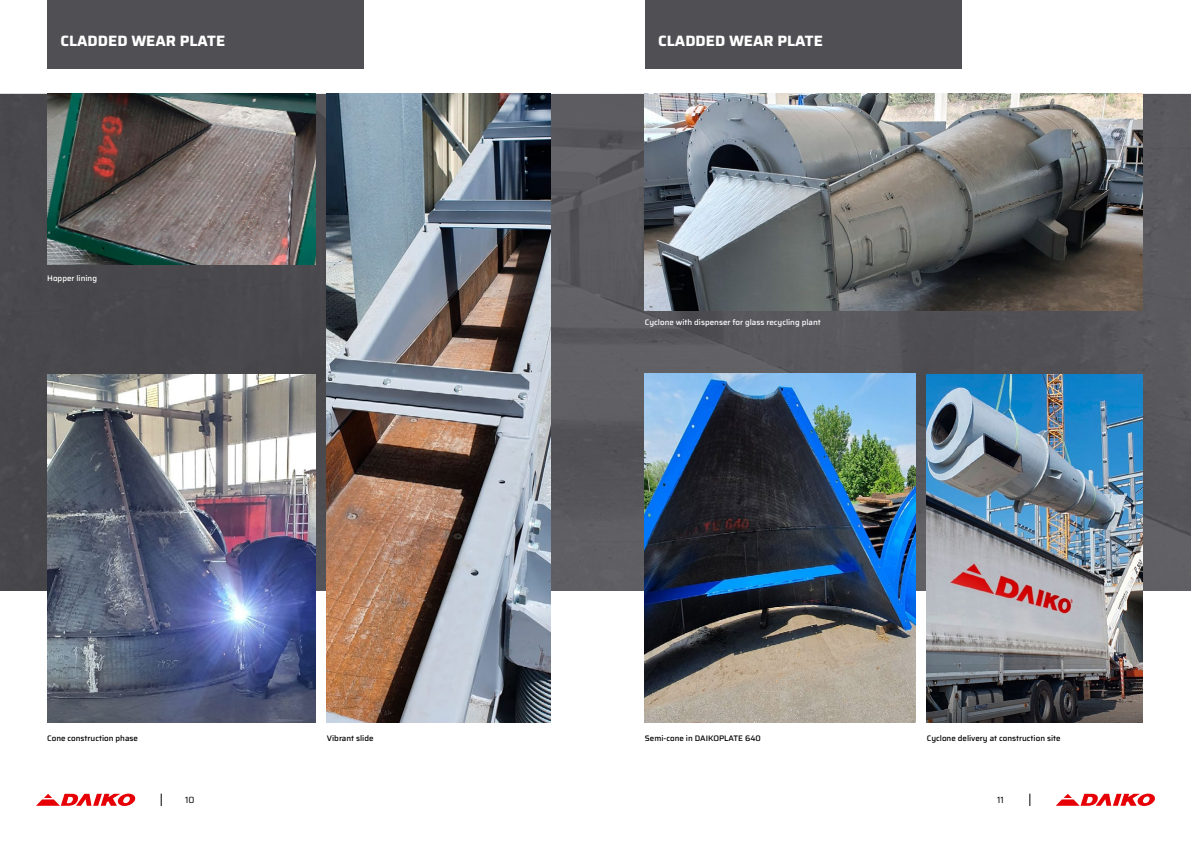
<style>
.page{position:relative;width:1191px;height:842px;background:#fff}
.page>*{position:absolute;margin:0;border:0;box-sizing:border-box;transform-origin:0 0}
.t1{font:700 15px "Saira";color:#fff}
.t2{font:9px "Saira";color:#000}
.t3{font:500 8px "Saira";color:#000}
.t4{font:500 8px "Saira";color:#fff}
</style>
<div class="page">
<svg style="left:161px;top:794px;width:1px;height:12px"></svg>
<svg style="left:36px;top:794px;width:100px;height:12px"></svg>
<svg style="left:1029px;top:794px;width:1px;height:12px"></svg>
<svg style="left:1056px;top:794px;width:99px;height:12px"></svg>
<div style="left:47px;top:0;width:317px;height:68px;background:#504f53"></div>
<div style="left:645px;top:0;width:316px;height:68px;background:#504f53"></div>
<img style="left:0;top:94px;width:1191px;height:496px">
<img style="left:47px;top:94px;width:268px;height:170px">
<img style="left:327px;top:94px;width:224px;height:628px">
<img style="left:47px;top:374px;width:268px;height:348px">
<img style="left:645px;top:94px;width:497px;height:216px">
<img style="left:645px;top:374px;width:270px;height:348px">
<img style="left:927px;top:374px;width:215px;height:348px">
<h1 class="t1" style="left:60px;top:29px;width:166px">CLADDED WEAR PLATE</h1>
<h1 class="t1" style="left:658px;top:29px;width:166px">CLADDED WEAR PLATE</h1>
<p class="t4" style="left:47px;top:272px;width:51px">Hopper lining</p>
<p class="t4" style="left:645px;top:317px;width:177px">Cyclone with dispenser for glass recycling plant</p>
<p class="t3" style="left:47px;top:732px;width:92px">Cone construction phase</p>
<p class="t3" style="left:327px;top:732px;width:48px">Vibrant slide</p>
<p class="t3" style="left:645px;top:732px;width:117px">Semi-cone in DAIKOPLATE 640</p>
<p class="t3" style="left:927px;top:732px;width:135px">Cyclone delivery at construction site</p>
<p class="t2" style="left:185px;top:793px;width:11px">10</p>
<p class="t2" style="left:997px;top:793px;width:8px">11</p>
</div>
